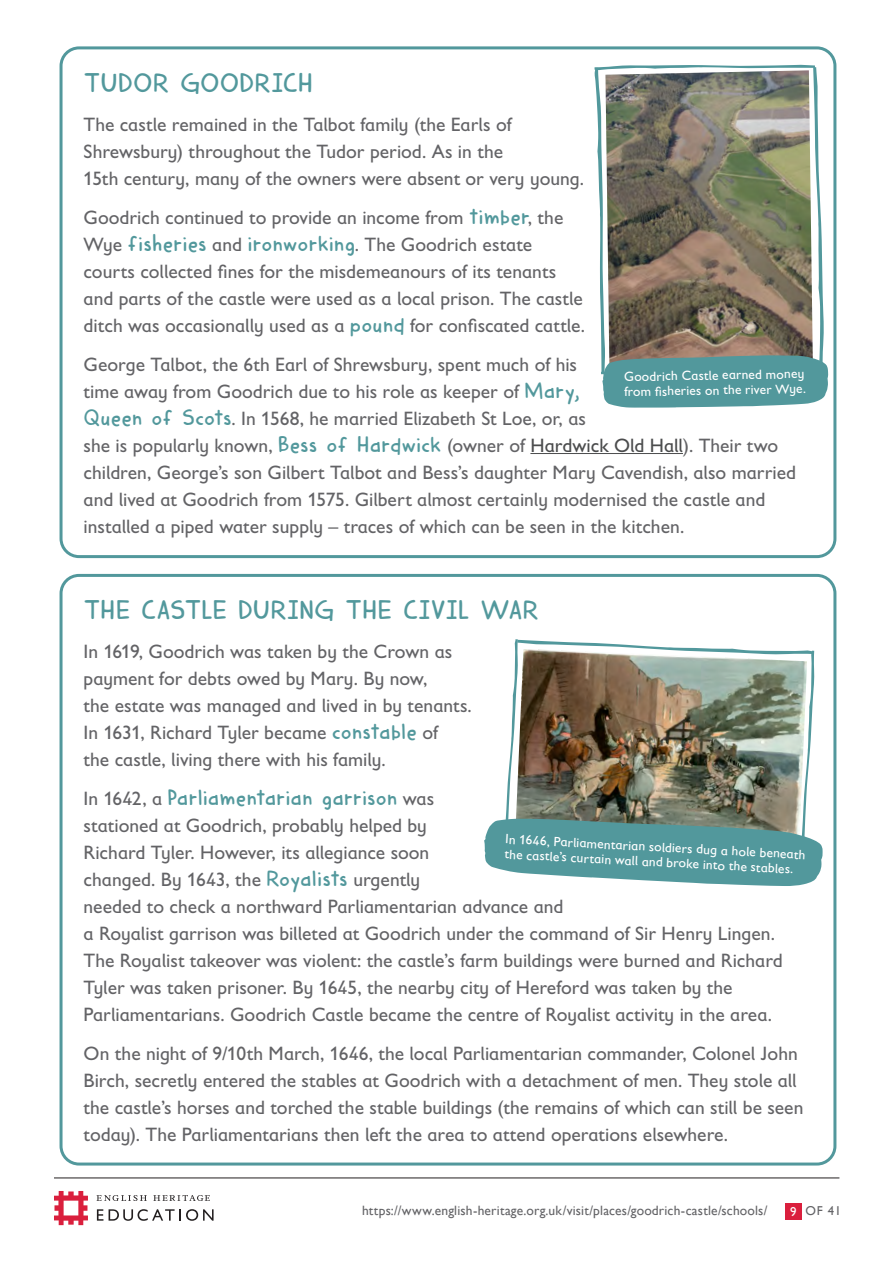
<style>
.page{position:relative;width:893px;height:1263px;background:#fff}
.page>*{position:absolute;margin:0;border:0;box-sizing:border-box;transform-origin:0 0}
.Subheadings_Harimau{font:27px "Harimau Dua";color:#52989c}
.Body_copy{font:22.5px "Harimau Dua";letter-spacing:.01em;color:#52989c}
.Body_copy-2{font:19.5px/27px "Gill Sans Infant Std";color:#636366}
.Captions{font:13.5px/15px "Gill Sans Infant Std";color:#fff}
.t1{font:13.5px "Gill Sans";letter-spacing:.015em;color:#636366}
.t2{font:12.9px "Gill Sans";color:#636366}
.s1{font-family:"Harimau Dua";font-size:22.5px;color:#52989c}
.s2{color:#4b4c4d}
.s3{font-family:"Gill Sans Infant Std";font-size:19.5px;color:#636366}
.s4{color:#fff}
</style>
<div class="page">
<hr style="left:54px;top:1177px;width:785px;height:1px;background:#231f20">
<svg style="left:96px;top:1195px;width:51px;height:6px"></svg>
<svg style="left:153px;top:1195px;width:57px;height:6px"></svg>
<svg style="left:54px;top:1191px;width:34px;height:34px"></svg>
<svg style="left:97px;top:1209px;width:6px;height:11px"></svg>
<svg style="left:109px;top:1209px;width:105px;height:12px"></svg>
<div style="left:785px;top:1203px;width:16px;height:16px;background:#da1f3d"></div>
<div style="left:60px;top:46px;width:776px;height:512px;border:3px solid #52989c;border-radius:18px"></div>
<div style="left:60px;top:574px;width:776px;height:591px;border:3px solid #52989c;border-radius:18px"></div>
<hr style="left:530px;top:453px;width:153px;height:1px;background:#4b4c4d">
<img style="left:484px;top:639px;width:339px;height:247px">
<img style="left:594px;top:65px;width:234px;height:343px">
<p class="Subheadings_Harimau" style="left:84px;top:61px;width:230px">TUDOR GOODRICH</p>
<p class="Body_copy-2" style="left:84px;top:110px;width:502px">The castle remained in the Talbot family (the Earls of<br>Shrewsbury) throughout the Tudor period. As in the<br>15th century, many of the owners were absent or very young.</p>
<p class="Body_copy-2" style="left:84px;top:203px;width:503px">Goodrich continued to provide an income from <span class="s1">timber</span>, the Wye <span class="s1">fisheries</span> and <span class="s1">ironworking</span>. The Goodrich estate courts collected fines for the misdemeanours of its tenants and parts of the castle were used as a local prison. The castle ditch was occasionally used as a <span class="s1">pound</span> for confiscated cattle.</p>
<p class="Body_copy-2" style="left:84px;top:350px;width:714px">George Talbot, the 6th Earl of Shrewsbury, spent much of his<br>time away from Goodrich due to his role as keeper of <span class="s1">Mary,<br>Queen of Scots</span>. In 1568, he married Elizabeth St Loe, or, as<br>she is popularly known, <span class="s1">Bess of Hardwick</span> (owner of <span class="s2">Hardwick Old Hall</span>). Their two children, George’s son Gilbert Talbot and Bess’s daughter Mary Cavendish, also married and lived at Goodrich from 1575. Gilbert almost certainly modernised the castle and installed a piped water supply – traces of which can be seen in the kitchen.</p>
<p class="Captions" style="left:624px;top:369px;width:183px;rotate:-1deg">Goodrich Castle earned money from fi sheries on the river Wye.</p>
<p class="Subheadings_Harimau" style="left:84px;top:589px;width:457px">THE CASTLE DURING THE CIVIL WAR</p>
<p class="Body_copy-2" style="left:84px;top:638px;width:390px">In 1619, Goodrich was taken by the Crown as payment for debts owed by Mary. By now,<br>the estate was managed and lived in by tenants.<br>In 1631, Richard Tyler became <span class="s1">constable</span> of<br>the castle, living there with his family.</p>
<p class="Body_copy" style="left:84px;top:780px;width:352px"><span class="s3">In 1642, a</span> Parliamentarian garrison <span class="s3">was</span></p>
<p class="Body_copy-2" style="left:84px;top:812px;width:701px">stationed at Goodrich, probably helped by<br>Richard Tyler. However, its allegiance soon<br>changed. By 1643, the <span class="s1">Royalists</span> urgently<br>needed to check a northward Parliamentarian advance and<br>a Royalist garrison was billeted at Goodrich under the command of Sir Henry Lingen.<br>The Royalist takeover was violent: the castle’s farm buildings were burned and Richard Tyler was taken prisoner. By 1645, the nearby city of Hereford was taken by the Parliamentarians. Goodrich Castle became the centre of Royalist activity in the area.</p>
<p class="Body_copy-2" style="left:84px;top:1040px;width:721px">On the night of 9/10th March, 1646, the local Parliamentarian commander, Colonel John Birch, secretly entered the stables at Goodrich with a detachment of men. They stole all the castle’s horses and torched the stable buildings (the remains of which can still be seen today). The Parliamentarians then left the area to attend operations elsewhere.</p>
<p class="Captions" style="left:506px;top:831px;width:302px;rotate:3deg">In 1646, Parliamentarian soldiers dug a hole beneath the castle’s curtain wall and broke into the stables.</p>
<p class="t1" style="left:362px;top:1203px;width:407px">https://www.english-heritage.org.uk/visit/places/goodrich-castle/schools/</p>
<p class="t2" style="left:790px;top:1203px;width:53px"><span class="s4">9</span> OF 41</p>
</div>
